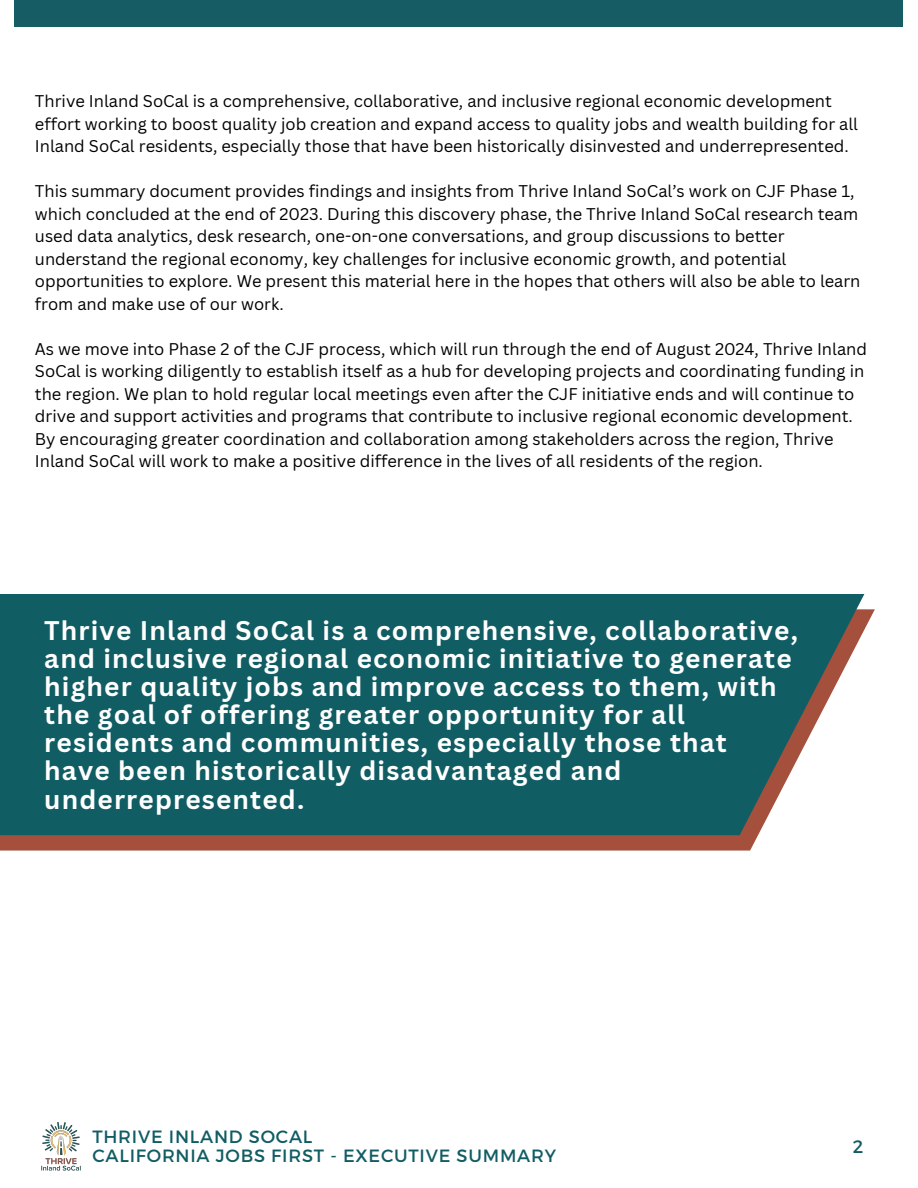
<style>
.page{position:relative;width:918px;height:1188px;background:#fff}
.page>*{position:absolute;margin:0;border:0;box-sizing:border-box;transform-origin:0 0}
.t1{font:700 26.25px/28.2px "Canva Sans";letter-spacing:.045em;color:#fefefe}
.t2{font:18px "Montserrat";color:#115d64}
.t3{font:17.85px/19.2px "Montserrat";letter-spacing:.045em;color:#115d64}
.t4{font:16.5px/22.5px "Canva Sans";color:#000}
</style>
<div class="page">
<div style="left:15px;top:0;width:888px;height:27px;background:#155c64"></div>
<img style="left:41px;top:1122px;width:40px;height:49px">
<svg style="left:0;top:609px;width:875px;height:242px;fill:#a4503d"></svg>
<svg style="left:0;top:594px;width:864px;height:241px;background:#1f646b"></svg>
<p class="t4" style="left:35px;top:89px;width:825px">Thrive Inland SoCal is a comprehensive, collaborative, and inclusive regional economic development effort working to boost quality job creation and expand access to quality jobs and wealth building for all<br>Inland SoCal residents, especially those that have been historically disinvested and underrepresented.</p>
<h2 class="t4" style="left:35px;top:179px;width:827px">This summary document provides findings and insights from Thrive Inland SoCal’s work on CJF Phase 1, which concluded at the end of 2023. During this discovery phase, the Thrive Inland SoCal research team used data analytics, desk research, one-on-one conversations, and group discussions to better understand the regional economy, key challenges for inclusive economic growth, and potential opportunities to explore. We present this material here in the hopes that others will also be able to learn from and make use of our work.</h2>
<p class="t4" style="left:35px;top:337px;width:834px">As we move into Phase 2 of the CJF process, which will run through the end of August 2024, Thrive Inland SoCal is working diligently to establish itself as a hub for developing projects and coordinating funding in the region. We plan to hold regular local meetings even after the CJF initiative ends and will continue to drive and support activities and programs that contribute to inclusive regional economic development.<br>By encouraging greater coordination and collaboration among stakeholders across the region, Thrive Inland SoCal will work to make a positive difference in the lives of all residents of the region.</p>
<h1 class="t1" style="left:44px;top:616px;width:755px">Thrive Inland SoCal is a comprehensive, collaborative, and inclusive regional economic initiative to generate higher quality jobs and improve access to them, with the goal of offering greater opportunity for all residents and communities, especially those that have been historically disadvantaged and underrepresented.</h1>
<p class="t3" style="left:92px;top:1126px;width:465px">THRIVE INLAND SOCAL<br>CALIFORNIA JOBS FIRST - EXECUTIVE SUMMARY</p>
<p class="t2" style="left:853px;top:1135px;width:12px">2</p>
</div>
